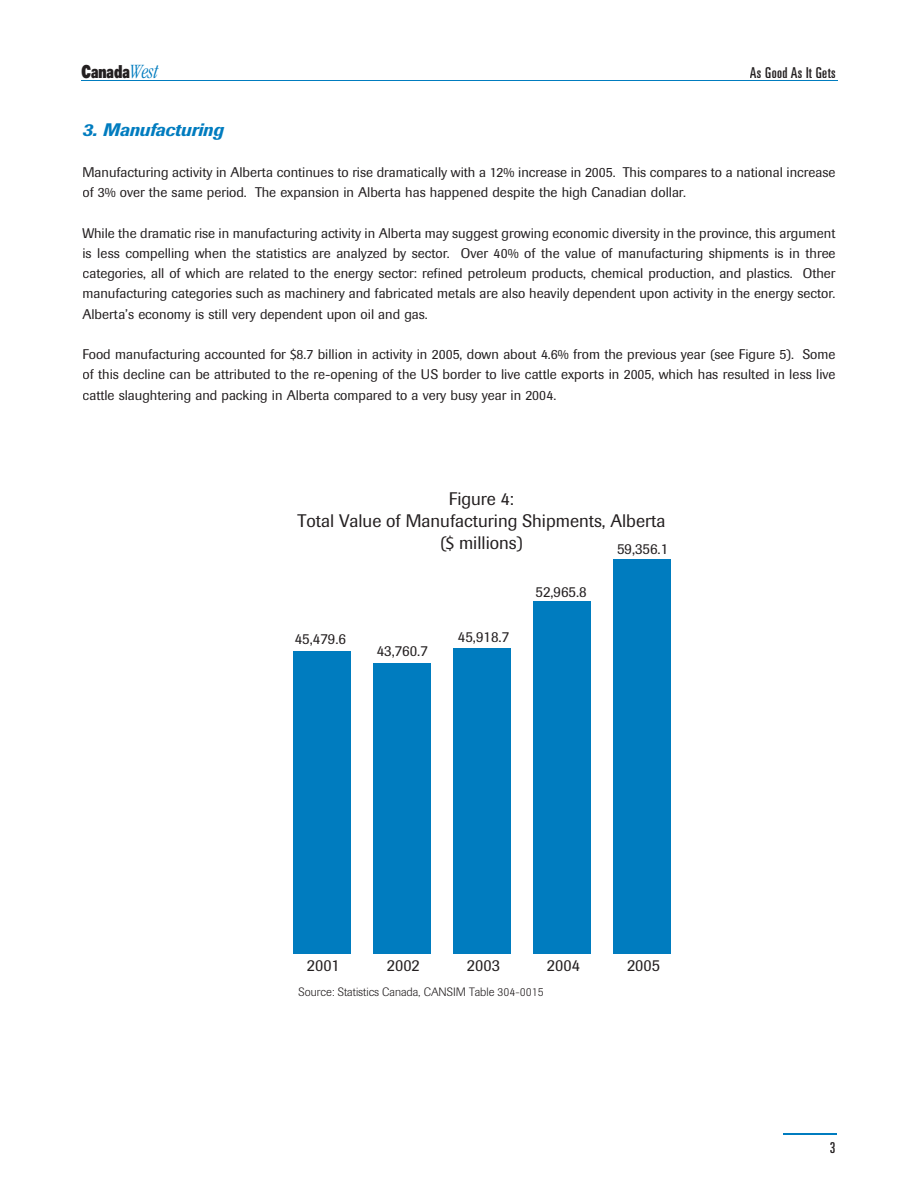
<style>
.page{position:relative;width:918px;height:1188px;background:#fff}
.page>*{position:absolute;margin:0;border:0;box-sizing:border-box;transform-origin:0 0}
.t1{font:18px/21.8px "Imago";color:#231f20;text-align:center}
.t2{font:italic 500 18px "Imago";color:#007cbf}
.t3{font:900 17.85px "Univers";color:#231f20;scale:.7 1}
.t4{font:16.5px "Imago";color:#231f20}
.t5{font:15px "Imago";color:#231f20}
.t6{font:ultra-condensed 15px "Univers";letter-spacing:.025em;color:#231f20}
.t7{font:13.8px/20.2px "Imago";color:#231f20;text-align:justify}
.t8{font:300 12px "Imago";color:#231f20}
.s1{font-family:"Garamond";font-weight:300;font-style:italic;font-stretch:condensed;font-size:21px;color:#007cbf}
</style>
<div class="page">
<hr style="left:783px;top:1134px;width:54px;height:1px;background:#007cbf">
<hr style="left:81px;top:81px;width:756px;height:1px;background:#007cbf">
<div style="left:294px;top:651px;width:57px;height:303px;background:#007cbf"></div>
<div style="left:373px;top:663px;width:58px;height:291px;background:#007cbf"></div>
<div style="left:453px;top:648px;width:58px;height:306px;background:#007cbf"></div>
<div style="left:533px;top:601px;width:58px;height:353px;background:#007cbf"></div>
<div style="left:613px;top:559px;width:57px;height:395px;background:#007cbf"></div>
<p class="t3" style="left:81px;top:60px;width:111px">Canada<span class="s1">West</span></p>
<p class="t6" style="left:750px;top:64px;width:87px">As Good As It Gets</p>
<h1 class="t2" style="left:82px;top:119px;width:143px">3. Manufacturing</h1>
<p class="t7" style="left:82px;top:162px;width:754px">Manufacturing activity in Alberta continues to rise dramatically with a 12% increase in 2005. This compares to a national increase of 3% over the same period. The expansion in Alberta has happened despite the high Canadian dollar.</p>
<p class="t7" style="left:82px;top:223px;width:755px">While the dramatic rise in manufacturing activity in Alberta may suggest growing economic diversity in the province, this argument is less compelling when the statistics are analyzed by sector. Over 40% of the value of manufacturing shipments is in three categories, all of which are related to the energy sector: refined petroleum products, chemical production, and plastics. Other manufacturing categories such as machinery and fabricated metals are also heavily dependent upon activity in the energy sector.<br>Alberta’s economy is still very dependent upon oil and gas.</p>
<p class="t7" style="left:82px;top:344px;width:755px">Food manufacturing accounted for $8.7 billion in activity in 2005, down about 4.6% from the previous year (see Figure 5). Some of this decline can be attributed to the re-opening of the US border to live cattle exports in 2005, which has resulted in less live cattle slaughtering and packing in Alberta compared to a very busy year in 2004.</p>
<h1 class="t1" style="left:297px;top:488px;width:369px">Figure 4:<br>Total Value of Manufacturing Shipments, Alberta ($ millions)</h1>
<p class="t5" style="left:617px;top:540px;width:53px">59,356.1</p>
<p class="t5" style="left:295px;top:630px;width:53px">45,479.6</p>
<p class="t5" style="left:377px;top:642px;width:53px">43,760.7</p>
<p class="t5" style="left:458px;top:628px;width:53px">45,918.7</p>
<p class="t5" style="left:536px;top:583px;width:53px">52,965.8</p>
<p class="t4" style="left:307px;top:955px;width:34px">2001</p>
<p class="t4" style="left:387px;top:955px;width:34px">2002</p>
<p class="t4" style="left:467px;top:955px;width:34px">2003</p>
<p class="t4" style="left:547px;top:955px;width:34px">2004</p>
<p class="t4" style="left:627px;top:955px;width:34px">2005</p>
<p class="t8" style="left:299px;top:985px;width:247px">Source: Statistics Canada, CANSIM Table 304-0015</p>
<p class="t6" style="left:830px;top:1140px;width:7px">3</p>
</div>
